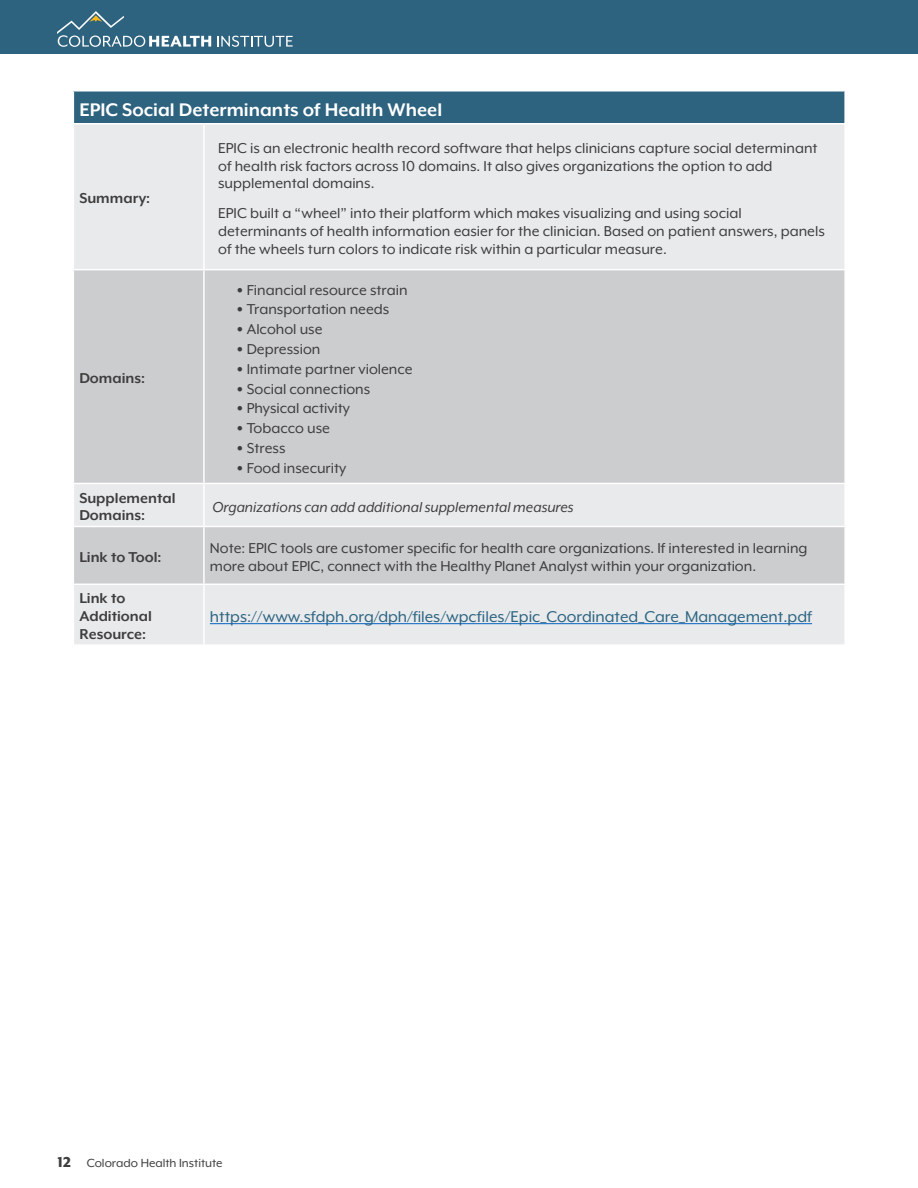
<style>
.page{position:relative;width:918px;height:1188px;background:#fff}
.page>*{position:absolute;margin:0;border:0;box-sizing:border-box;transform-origin:0 0}
.t1{font:700 21px "Mr Eaves XL Mod OT";color:#fff}
.t2{font:18px "Mr Eaves XL Mod OT";color:#2b6482}
.List_Paragraph{font:16.5px/17.9px "Mr Eaves XL Mod OT";color:#3e3e3f}
.t3{font:700 16.5px/17.9px "Mr Eaves XL Mod OT";color:#3e3e3f}
.t4{font:italic 16.5px "Mr Eaves XL Mod OT";color:#3e3e3f}
.t5{font:13.5px "Mr Eaves XL Mod OT";color:#3e3e3f}
.s1{font-weight:900;font-size:18px}
.s2{font-weight:800;font-size:16.5px}
</style>
<div class="page">
<div style="left:0;top:0;width:918px;height:54px;background:#2e6380"></div>
<svg style="left:217px;top:36px;width:76px;height:11px"></svg>
<svg style="left:57px;top:11px;width:154px;height:36px"></svg>
<div style="left:73px;top:91px;width:772px;height:33px;background:#2e6380"></div>
<div style="left:74px;top:124px;width:770px;height:520px;background:#e9eaeb"></div>
<svg style="left:74px;top:270px;width:770px;height:314px;background:#d0d1d3"></svg>
<hr style="left:73px;top:90px;width:131px;height:2px;background:#fff">
<hr style="left:73px;top:92px;width:1px;height:31px;background:#fff">
<hr style="left:204px;top:90px;width:642px;height:2px;background:#fff">
<hr style="left:844px;top:92px;width:2px;height:31px;background:#fff">
<hr style="left:73px;top:123px;width:131px;height:1px;background:#fff">
<hr style="left:204px;top:123px;width:642px;height:1px;background:#fff">
<hr style="left:203px;top:125px;width:2px;height:144px;background:#fff">
<hr style="left:73px;top:269px;width:131px;height:1px;background:#fff">
<hr style="left:204px;top:269px;width:642px;height:1px;background:#fff">
<hr style="left:203px;top:270px;width:2px;height:213px;background:#fff">
<hr style="left:73px;top:483px;width:131px;height:1px;background:#fff">
<hr style="left:204px;top:483px;width:642px;height:1px;background:#fff">
<hr style="left:203px;top:484px;width:2px;height:42px;background:#fff">
<hr style="left:73px;top:526px;width:131px;height:1px;background:#fff">
<hr style="left:204px;top:526px;width:642px;height:1px;background:#fff">
<hr style="left:203px;top:527px;width:2px;height:57px;background:#fff">
<hr style="left:73px;top:584px;width:131px;height:1px;background:#fff">
<hr style="left:204px;top:584px;width:642px;height:1px;background:#fff">
<hr style="left:203px;top:585px;width:2px;height:59px;background:#fff">
<hr style="left:210px;top:623px;width:602px;height:1px;background:#0563c1">
<p class="t1" style="left:79px;top:99px;width:364px">EPIC Social Determinants of Health Wheel</p>
<p class="t3" style="left:79px;top:189px;width:72px">Summary:</p>
<p class="t3" style="left:79px;top:369px;width:67px">Domains:</p>
<p class="List_Paragraph" style="left:218px;top:139px;width:601px">EPIC is an electronic health record software that helps clinicians capture social determinant of health risk factors across 10 domains. It also gives organizations the option to add supplemental domains.</p>
<p class="List_Paragraph" style="left:218px;top:204px;width:608px">EPIC built a “wheel” into their platform which makes visualizing and using social determinants of health information easier for the clinician. Based on patient answers, panels of the wheels turn colors to indicate risk within a particular measure.</p>
<p class="List_Paragraph" style="left:237px;top:281px;width:172px"><span class="s1">•</span> Financial resource strain</p>
<p class="List_Paragraph" style="left:237px;top:301px;width:154px"><span class="s1">•</span> Transportation needs</p>
<p class="List_Paragraph" style="left:237px;top:320px;width:87px"><span class="s1">•</span> Alcohol use</p>
<p class="List_Paragraph" style="left:237px;top:340px;width:85px"><span class="s1">•</span> Depression</p>
<p class="List_Paragraph" style="left:237px;top:360px;width:177px"><span class="s1">•</span> Intimate partner violence</p>
<p class="List_Paragraph" style="left:237px;top:380px;width:135px"><span class="s1">•</span> Social connections</p>
<p class="List_Paragraph" style="left:237px;top:400px;width:115px"><span class="s1">•</span> Physical activity</p>
<p class="List_Paragraph" style="left:237px;top:419px;width:95px"><span class="s1">•</span> Tobacco use</p>
<p class="List_Paragraph" style="left:237px;top:439px;width:50px"><span class="s1">•</span> Stress</p>
<p class="List_Paragraph" style="left:237px;top:459px;width:111px"><span class="s1">•</span> Food insecurity</p>
<p class="t3" style="left:79px;top:489px;width:98px">Supplemental<br>Domains:</p>
<p class="t4" style="left:212px;top:498px;width:363px">Organizations can add additional supplemental measures</p>
<p class="t3" style="left:79px;top:548px;width:84px">Link to Tool:</p>
<p class="List_Paragraph" style="left:210px;top:539px;width:599px">Note: EPIC tools are customer specific for health care organizations. If interested in learning more about EPIC, connect with the Healthy Planet Analyst within your organization.</p>
<p class="t3" style="left:79px;top:590px;width:74px">Link to<br>Additional<br>Resource:</p>
<p class="t2" style="left:210px;top:607px;width:604px">https://www.sfdph.org/dph/files/wpcfiles/Epic_Coordinated_Care_Management.pdf</p>
<p class="t5" style="left:57px;top:1156px;width:167px"><span class="s2">12</span> Colorado Health Institute</p>
</div>
